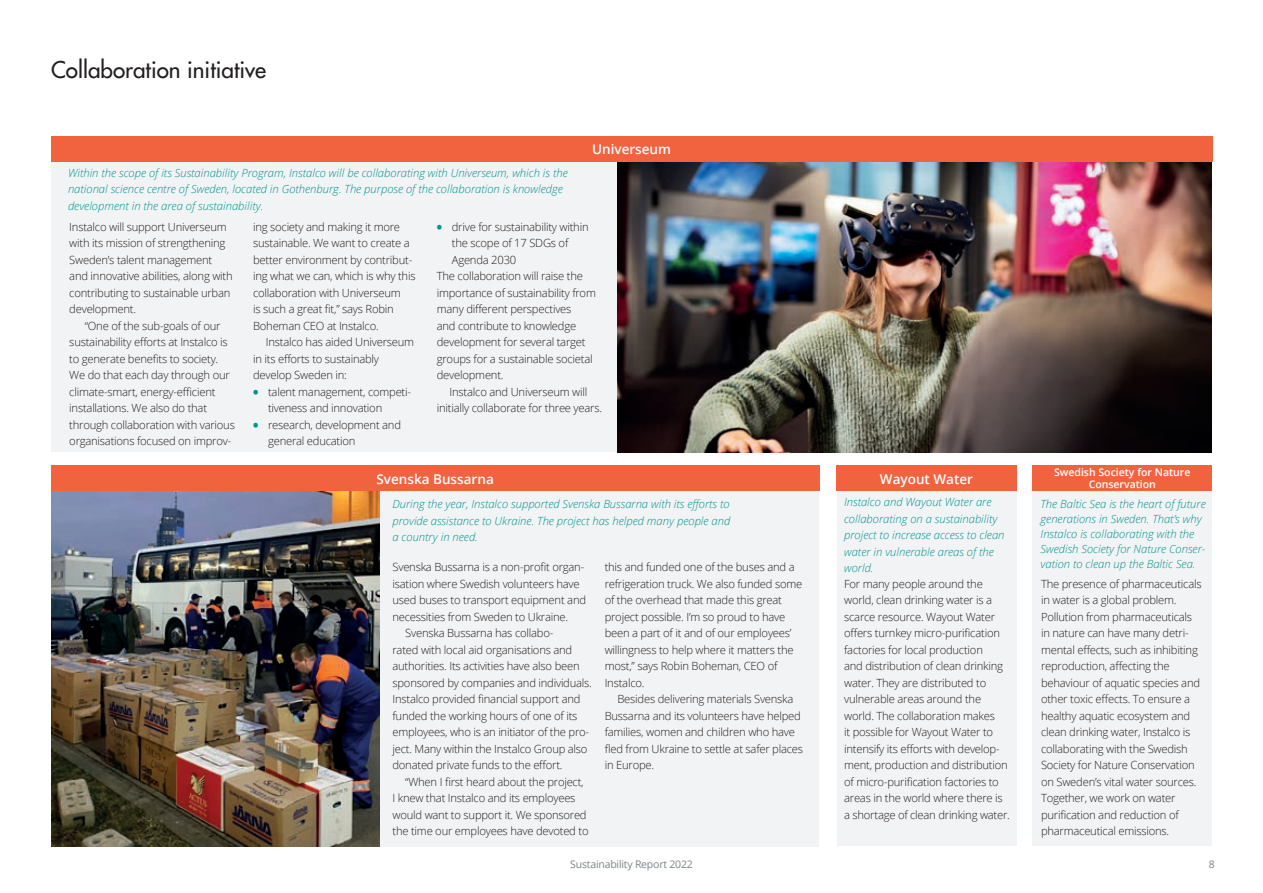
<style>
.page{position:relative;width:1263px;height:893px;background:#fff}
.page>*{position:absolute;margin:0;border:0;box-sizing:border-box;transform-origin:0 0}
.t1{font:500 22.5px "Futura Std";color:#231f20}
.t2{font:600 13.5px "Open Sans";color:#fff}
.t3{font:300 11.25px/16.5px "Open Sans";letter-spacing:-.02em;color:#231f20}
.t4{font:italic 300 11.25px/16.5px "Open Sans";color:#009390}
.t5{font:600 10.5px/12px "Open Sans";color:#fff;text-align:center}
.t6{font:10.5px "Open Sans";letter-spacing:-.02em;color:#7f8487}
.s1{font-weight:800;font-size:13.5px;color:#009390}
</style>
<div class="page">
<div style="left:51px;top:136px;width:568px;height:316px;background:#f2f3f4"></div>
<div style="left:1032px;top:468px;width:180px;height:378px;background:#f2f3f4"></div>
<div style="left:1032px;top:466px;width:180px;height:25px;background:#f1633e"></div>
<div style="left:837px;top:467px;width:180px;height:379px;background:#f2f3f4"></div>
<div style="left:836px;top:466px;width:180px;height:25px;background:#f1633e"></div>
<img style="left:618px;top:162px;width:594px;height:290px">
<div style="left:247px;top:491px;width:572px;height:355px;background:#f2f3f4"></div>
<img style="left:51px;top:491px;width:329px;height:355px">
<div style="left:51px;top:136px;width:1161px;height:26px;background:#f1633e"></div>
<div style="left:51px;top:466px;width:768px;height:25px;background:#f1633e"></div>
<h1 class="t1" style="left:51px;top:56px;width:217px">Collaboration initiative</h1>
<p class="t4" style="left:68px;top:164px;width:501px">Within the scope of its Sustainability Program, Instalco will be collaborating with Universeum, which is the national science centre of Sweden, located in Gothenburg. The purpose of the collaboration is knowledge development in the area of sustainability.</p>
<p class="t2" style="left:592px;top:140px;width:81px">Universeum</p>
<p class="t3" style="left:69px;top:218px;width:165px">Instalco will support Universeum with its mission of strengthening<br>Sweden’s talent management and innovative abilities, along with contributing to sustainable urban development.</p>
<p class="t3" style="left:69px;top:317px;width:167px;text-indent:15px">“One of the sub-goals of our sustainability efforts at Instalco is to generate benefits to society.<br>We do that each day through our climate-smart, energy-efficient installations. We also do that through collaboration with various organisations focused on improv-</p>
<p class="t3" style="left:253px;top:218px;width:164px">ing society and making it more sustainable. We want to create a better environment by contribut&shy;ing what we can, which is why this collaboration with Universeum<br>is such a great fit,” says Robin<br>Boheman CEO at Instalco.</p>
<p class="t3" style="left:253px;top:334px;width:163px;text-indent:13px">Instalco has aided Universeum in its efforts to sustainably develop Sweden in:</p>
<p class="t3" style="left:268px;top:383px;width:145px;text-indent:-15px"><span class="s1">•</span> talent management, competi&shy;tiveness and innovation</p>
<p class="t3" style="left:268px;top:416px;width:135px;text-indent:-15px"><span class="s1">•</span> research, development and general education</p>
<p class="t3" style="left:437px;top:218px;width:153px"><span class="s1">•</span> drive for sustainability within</p>
<p class="t3" style="left:452px;top:234px;width:118px">the scope of 17 SDGs of</p>
<p class="t3" style="left:452px;top:251px;width:66px">Agenda 2030</p>
<p class="t3" style="left:437px;top:267px;width:148px">The collaboration will raise the</p>
<p class="t3" style="left:437px;top:284px;width:161px">importance of sustainability from</p>
<p class="t3" style="left:437px;top:300px;width:136px">many different perspectives</p>
<p class="t3" style="left:437px;top:317px;width:141px">and contribute to knowledge</p>
<p class="t3" style="left:437px;top:333px;width:150px">development for several target</p>
<p class="t3" style="left:437px;top:350px;width:157px">groups for a sustainable societal</p>
<p class="t3" style="left:437px;top:366px;width:68px">development.</p>
<p class="t3" style="left:450px;top:383px;width:139px">Instalco and Universeum will</p>
<p class="t3" style="left:437px;top:399px;width:167px">initially collaborate for three years.</p>
<p class="t2" style="left:376px;top:469px;width:119px">Svenska Bussarna</p>
<p class="t4" style="left:392px;top:496px;width:339px;text-align:justify">During the year, Instalco supported Svenska Bussarna with its efforts to provide assistance to Ukraine. The project has helped many people and a country in need.</p>
<p class="t2" style="left:880px;top:469px;width:94px">Wayout Water</p>
<p class="t4" style="left:844px;top:494px;width:162px">Instalco and Wayout Water are collaborating on a sustainability project to increase access to clean water in vulnerable areas of the</p>
<p class="t3" style="left:392px;top:558px;width:193px">Svenska Bussarna is a non-profit organ-</p>
<p class="t4" style="left:844px;top:560px;width:31px">world.</p>
<p class="t3" style="left:392px;top:575px;width:189px">isation where Swedish volunteers have</p>
<p class="t3" style="left:392px;top:591px;width:195px">used buses to transport equipment and</p>
<p class="t3" style="left:392px;top:608px;width:177px">necessities from Sweden to Ukraine.</p>
<p class="t3" style="left:405px;top:624px;width:150px">Svenska Bussarna has collabo-</p>
<p class="t3" style="left:392px;top:641px;width:181px">rated with local aid organisations and</p>
<p class="t3" style="left:392px;top:657px;width:189px">authorities. Its activities have also been</p>
<p class="t3" style="left:392px;top:674px;width:201px">sponsored by companies and individuals.</p>
<p class="t3" style="left:392px;top:690px;width:190px">Instalco provided financial support and</p>
<p class="t3" style="left:392px;top:707px;width:186px">funded the working hours of one of its</p>
<p class="t3" style="left:392px;top:723px;width:198px">employees, who is an initiator of the pro-</p>
<p class="t3" style="left:392px;top:740px;width:197px">ject. Many within the Instalco Group also</p>
<p class="t3" style="left:392px;top:756px;width:172px">donated private funds to the effort.</p>
<p class="t3" style="left:405px;top:773px;width:180px">“When I first heard about the project,</p>
<p class="t3" style="left:392px;top:789px;width:185px">I knew that Instalco and its employees</p>
<p class="t3" style="left:392px;top:806px;width:196px">would want to support it. We sponsored</p>
<p class="t3" style="left:392px;top:822px;width:198px">the time our employees have devoted to</p>
<p class="t3" style="left:605px;top:558px;width:199px">this and funded one of the buses and a refrigeration truck. We also funded some of the overhead that made this great project possible. I’m so proud to have been a part of it and of our employees’ willingness to help where it matters the most,” says Robin Boheman, CEO of Instalco.</p>
<p class="t3" style="left:605px;top:690px;width:200px;text-indent:13px">Besides delivering materials Svenska Bussarna and its volunteers have helped families, women and children who have fled from Ukraine to settle at safer places in Europe.</p>
<p class="t3" style="left:844px;top:575px;width:167px">For many people around the world, clean drinking water is a scarce resource. Wayout Water offers turnkey micro-purification factories for local production<br>and distribution of clean drinking water. They are distributed to vulnerable areas around the world. The collaboration makes<br>it possible for Wayout Water to intensify its efforts with develop&shy;ment, production and distribution of micro-purification factories to areas in the world where there is a shortage of clean drinking water.</p>
<p class="t5" style="left:1054px;top:466px;width:138px">Swedish Society for Nature<br>Conservation</p>
<p class="t4" style="left:1040px;top:496px;width:167px;line-height:15px">The Baltic Sea is the heart of future generations in Sweden. That’s why Instalco is collaborating with the Swedish Society for Nature Conser&shy;vation to clean up the Baltic Sea.</p>
<p class="t3" style="left:1041px;top:575px;width:162px">The presence of pharmaceuticals in water is a global problem.<br>Pollution from pharmaceuticals in nature can have many detri&shy;mental effects, such as inhibiting reproduction, affecting the behaviour of aquatic species and other toxic effects. To ensure a healthy aquatic ecosystem and clean drinking water, Instalco is collaborating with the Swedish<br>Society for Nature Conservation on Sweden’s vital water sources.<br>Together, we work on water purification and reduction of pharmaceutical emissions.</p>
<p class="t6" style="left:570px;top:857px;width:124px">Sustainability Report 2022</p>
<p class="t6" style="left:1209px;top:857px;width:8px">8</p>
</div>
